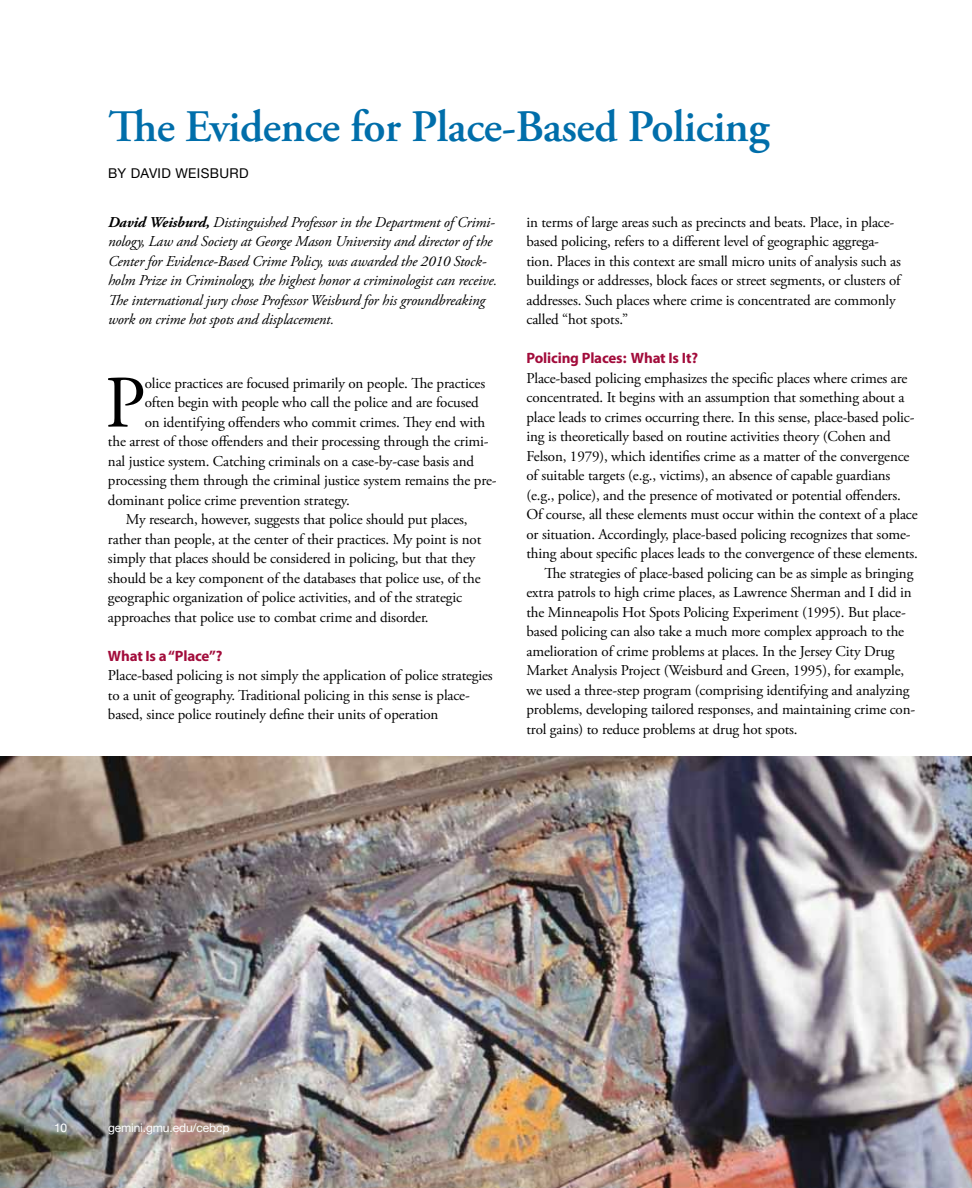
<style>
.page{position:relative;width:972px;height:1188px;background:#fff}
.page>*{position:absolute;margin:0;border:0;box-sizing:border-box;transform-origin:0 0}
.t1{font:73.8px "Adobe Garamond Pro";color:#000}
.t2{font:600 45px "Adobe Garamond Pro";letter-spacing:-.01em;color:#006eaa}
.t3{font:15px/19.5px "Adobe Garamond Pro";letter-spacing:-.01em;color:#000}
.t4{font:italic 15px/19.5px "Adobe Garamond Pro";letter-spacing:-.01em;color:#000}
.t5{font:700 15px "Myriad";letter-spacing:-.01em;color:#a20c3b}
.t6{font:13.5px "Helvetica Neue";letter-spacing:.025em;color:#000}
.t7{font:12px "Helvetica Neue";letter-spacing:-.01em;color:#fff}
.s1{font-weight:700}
</style>
<div class="page">
<img style="left:0;top:756px;width:972px;height:432px">
<h2 class="t2" style="left:108px;top:100px;width:663px">The Evidence for Place-Based Policing</h2>
<p class="t6" style="left:108px;top:165px;width:104px">By David Weisburd</p>
<p class="t3" style="left:526px;top:213px;width:376px">in terms of large areas such as precincts and beats. Place, in place&shy;based policing, refers to a different level of geographic aggrega&shy;tion. Places in this context are small micro units of analysis such as buildings or addresses, block faces or street segments, or clusters of addresses. Such places where crime is concentrated are commonly called “hot spots.”</p>
<p class="t5" style="left:526px;top:351px;width:173px">Policing Places: What Is It?</p>
<p class="t3" style="left:526px;top:369px;width:382px">Place-based policing emphasizes the specific places where crimes are</p>
<p class="t3" style="left:526px;top:388px;width:380px">concentrated. It begins with an assumption that something about a</p>
<p class="t3" style="left:526px;top:408px;width:390px">place leads to crimes occurring there. In this sense, place-based polic-</p>
<p class="t3" style="left:526px;top:427px;width:366px">ing is theoretically based on routine activities theory (Cohen and</p>
<p class="t3" style="left:526px;top:447px;width:385px">Felson, 1979), which identifies crime as a matter of the convergence</p>
<p class="t3" style="left:526px;top:466px;width:366px">of suitable targets (e.g., victims), an absence of capable guardians</p>
<p class="t3" style="left:526px;top:486px;width:376px">(e.g., police), and the presence of motivated or potential offenders.</p>
<p class="t3" style="left:526px;top:505px;width:393px">Of course, all these elements must occur within the context of a place</p>
<p class="t3" style="left:526px;top:525px;width:386px">or situation. Accordingly, place-based policing recognizes that some-</p>
<p class="t3" style="left:526px;top:544px;width:393px">thing about specific places leads to the convergence of these elements.</p>
<p class="t3" style="left:544px;top:564px;width:370px">The strategies of place-based policing can be as simple as bringing</p>
<p class="t3" style="left:526px;top:583px;width:387px">extra patrols to high crime places, as Lawrence Sherman and I did in</p>
<p class="t3" style="left:526px;top:603px;width:381px">the Minneapolis Hot Spots Policing Experiment (1995). But place-</p>
<p class="t3" style="left:526px;top:622px;width:379px">based policing can also take a much more complex approach to the</p>
<p class="t3" style="left:526px;top:642px;width:370px">amelioration of crime problems at places. In the Jersey City Drug</p>
<p class="t3" style="left:526px;top:661px;width:379px">Market Analysis Project (Weisburd and Green, 1995), for example,</p>
<p class="t3" style="left:526px;top:681px;width:384px">we used a three-step program (comprising identifying and analyzing</p>
<p class="t3" style="left:526px;top:700px;width:390px">problems, developing tailored responses, and maintaining crime con-</p>
<p class="t3" style="left:526px;top:720px;width:273px">trol gains) to reduce problems at drug hot spots.</p>
<p class="t4" style="left:108px;top:213px;width:391px"><span class="s1">David Weisburd,</span> Distinguished Professor in the Department of Crimi&shy;nology, Law and Society at George Mason University and director of the Center for Evidence-Based Crime Policy, was awarded the 2010 Stock&shy;holm Prize in Criminology, the highest honor a criminologist can receive.<br>The international jury chose Professor Weisburd for his groundbreaking work on crime hot spots and displacement.</p>
<h1 class="t1" style="left:105px;top:359px;width:42px">P</h1>
<p class="t3" style="left:145px;top:374px;width:342px">olice practices are focused primarily on people. The practices</p>
<p class="t3" style="left:145px;top:393px;width:336px">often begin with people who call the police and are focused</p>
<p class="t3" style="left:145px;top:413px;width:342px">on identifying offenders who commit crimes. They end with</p>
<p class="t3" style="left:108px;top:432px;width:382px">the arrest of those offenders and their processing through the crimi-</p>
<p class="t3" style="left:108px;top:452px;width:368px">nal justice system. Catching criminals on a case-by-case basis and</p>
<p class="t3" style="left:108px;top:471px;width:390px">processing them through the criminal justice system remains the pre-</p>
<p class="t3" style="left:108px;top:491px;width:243px">dominant police crime prevention strategy.</p>
<p class="t3" style="left:126px;top:510px;width:343px">My research, however, suggests that police should put places,</p>
<p class="t3" style="left:108px;top:530px;width:375px">rather than people, at the center of their practices. My point is not</p>
<p class="t3" style="left:108px;top:549px;width:369px">simply that places should be considered in policing, but that they</p>
<p class="t3" style="left:108px;top:569px;width:374px">should be a key component of the databases that police use, of the</p>
<p class="t3" style="left:108px;top:588px;width:356px">geographic organization of police activities, and of the strategic</p>
<p class="t3" style="left:108px;top:608px;width:322px">approaches that police use to combat crime and disorder.</p>
<p class="t5" style="left:108px;top:648px;width:116px">What Is a “Place”?</p>
<p class="t3" style="left:108px;top:666px;width:386px">Place-based policing is not simply the application of police strategies to a unit of geography. Traditional policing in this sense is place&shy;based, since police routinely define their units of operation</p>
<p class="t7" style="left:54px;top:1121px;width:15px">10</p>
<p class="t7" style="left:108px;top:1121px;width:123px">gemini.gmu.edu/cebcp</p>
</div>
